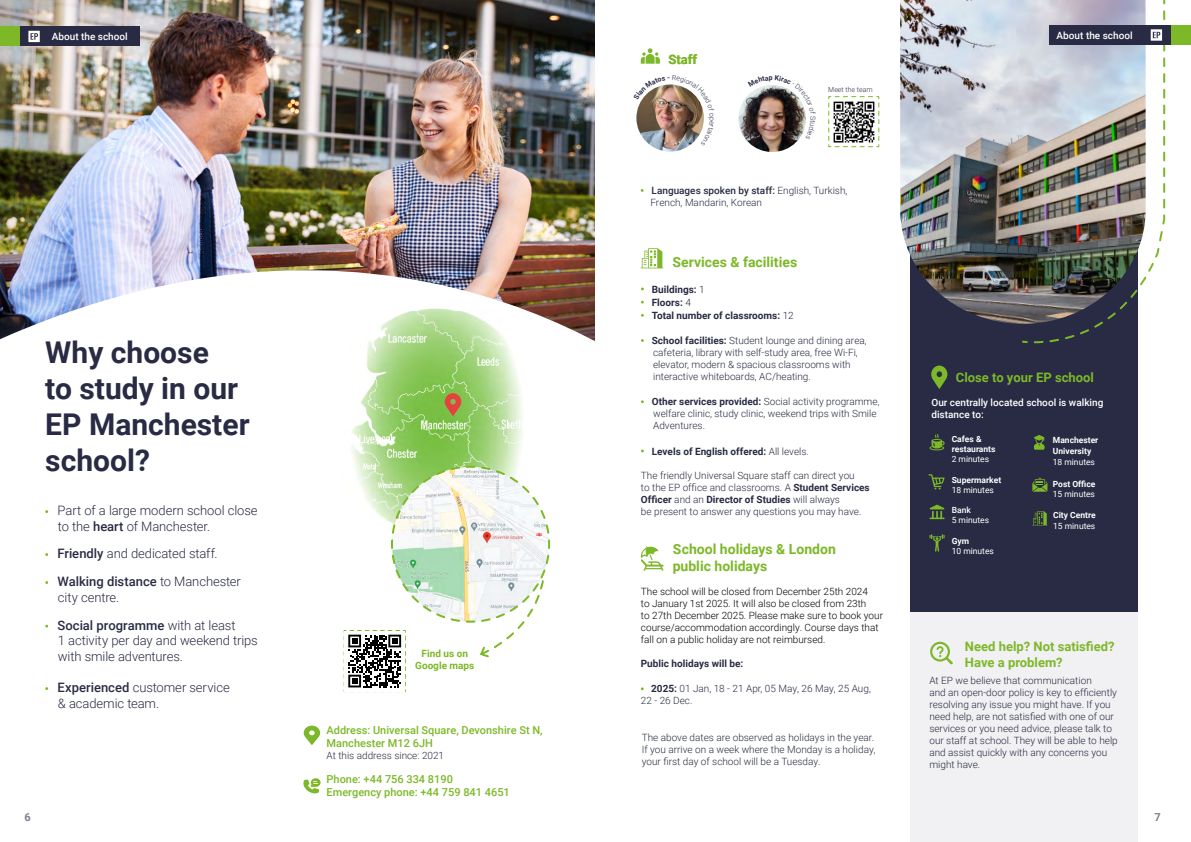
<style>
.page{position:relative;width:1191px;height:842px;background:#fff}
.page>*{position:absolute;margin:0;border:0;box-sizing:border-box;transform-origin:0 0}
.t1{font:700 30px/36px "Roboto";color:#282b43}
.t2{font:700 14px/16.8px "Roboto";color:#7db828}
.t3{font:300 13px/15.6px "Roboto";letter-spacing:-.005em;color:#282b43}
.t4{font:700 13px/15.6px "Roboto";color:#7db828}
.t5{font:500 11px/13.2px "Roboto";color:#7db828}
.t6{font:700 11px "Roboto";color:#827e8f}
.t7{font:300 10px/12px "Roboto";color:#282b43}
.t8{font:300 10px/12px "Roboto";color:#000}
.t9{font:700 10px/13.2px "Roboto";color:#282b43}
.t10{font:500 10px/12px "Roboto";color:#fff}
.t11{font:700 10px/12px "Roboto";color:#7db828;text-align:center}
.t12{font:700 8.5px/10.2px "Roboto";color:#fff}
.t13{font:8.5px "Roboto";color:#fff}
.t14{font:500 8.5px "Roboto";color:#fff}
.t15{font:300 7px "Roboto";color:#282b43}
.s1{font-weight:500}
.s2{font-weight:300}
.s3{font-weight:700}
</style>
<div class="page">
<img style="left:0;top:0;width:595px;height:143px">
<img style="left:0;top:143px;width:595px;height:651px">
<img style="left:375px;top:310px;width:134px;height:155px">
<img style="left:341px;top:310px;width:34px;height:212px">
<img style="left:508px;top:334px;width:23px;height:131px">
<img style="left:307px;top:345px;width:35px;height:142px">
<img style="left:408px;top:295px;width:68px;height:15px">
<div style="left:910px;top:609px;width:227px;height:233px;background:#f1f0f3"></div>
<div style="left:910px;top:0;width:227px;height:611px;background:#282b43"></div>
<svg style="left:1022px;top:0;width:144px;height:344px"></svg>
<img style="left:900px;top:0;width:245px;height:324px">
<svg style="left:641px;top:248px;width:22px;height:20px"></svg>
<svg style="left:930px;top:642px;width:23px;height:22px"></svg>
<svg style="left:640px;top:546px;width:23px;height:25px"></svg>
<svg style="left:929px;top:434px;width:15px;height:16px"></svg>
<svg style="left:928px;top:474px;width:16px;height:15px"></svg>
<svg style="left:1032px;top:478px;width:15px;height:14px"></svg>
<svg style="left:929px;top:505px;width:15px;height:14px"></svg>
<svg style="left:929px;top:534px;width:15px;height:18px"></svg>
<svg style="left:304px;top:726px;width:16px;height:19px"></svg>
<svg style="left:303px;top:778px;width:17px;height:15px"></svg>
<svg style="left:641px;top:48px;width:19px;height:16px"></svg>
<svg style="left:931px;top:366px;width:16px;height:23px"></svg>
<div style="left:1049px;top:25px;width:122px;height:20px;background:#282b43"></div>
<div style="left:1171px;top:25px;width:20px;height:20px;background:#7db828"></div>
<svg style="left:1150px;top:0;width:15px;height:208px"></svg>
<div style="left:19px;top:27px;width:121px;height:19px;background:#282b43"></div>
<div style="left:0;top:27px;width:19px;height:19px;background:#7db828"></div>
<svg style="left:28px;top:31px;width:12px;height:11px"></svg>
<svg style="left:445px;top:393px;width:16px;height:23px"></svg>
<svg style="left:343px;top:465px;width:208px;height:228px"></svg>
<svg style="left:828px;top:96px;width:51px;height:52px"></svg>
<img style="left:738px;top:85px;width:68px;height:67px;border-radius:33px">
<svg style="left:1033px;top:511px;width:14px;height:14px"></svg>
<svg style="left:1034px;top:435px;width:10px;height:14px"></svg>
<img style="left:636px;top:84px;width:68px;height:68px;border-radius:34px">
<svg style="left:748px;top:85px;width:58px;height:29px"></svg>
<img style="left:636px;top:84px;width:68px;height:61px">
<p class="t10" style="left:52px;top:30px;width:77px">About the school</p>
<p class="t10" style="left:1056px;top:29px;width:77px">About the school</p>
<h3 class="t4" style="left:668px;top:51px;width:30px">Staff</h3>
<p class="t15" style="left:717px;top:117px;width:5px;rotate:90deg">p</p>
<p class="t15" style="left:818px;top:116px;width:6px;rotate:90deg">S</p>
<p class="t15" style="left:828px;top:85px;width:46px">Meet the team</p>
<h1 class="t1" style="left:45px;top:333px;width:206px">Why choose<br>to study in our<br>EP Manchester school?</h1>
<h3 class="t3" style="left:58px;top:502px;width:201px">Part of a large modern school close to the <span class="s1">heart</span> of Manchester.</h3>
<h3 class="t3" style="left:58px;top:539px;width:185px;line-height:28px"><span class="s1">Friendly</span> and dedicated staff.<br><span class="s1">Walking distance</span> to Manchester</h3>
<h3 class="t3" style="left:58px;top:583px;width:179px;line-height:27.6px">city centre.<br><span class="s1">Social programme</span> with at least</h3>
<h3 class="t3" style="left:58px;top:632px;width:201px">1 activity per day and weekend trips with smile adventures.</h3>
<h3 class="t3" style="left:58px;top:679px;width:174px"><span class="s1">Experienced</span> customer service &amp; academic team.</h3>
<p class="t6" style="left:24px;top:810px;width:8px">6</p>
<p class="t11" style="left:415px;top:647px;width:61px">Find us on<br>Google maps</p>
<p class="t5" style="left:326px;top:723px;width:218px">Address: Universal Square, Devonshire St N,<br>Manchester M12 6JH</p>
<p class="t7" style="left:326px;top:749px;width:119px">At this address since: 2021</p>
<p class="t5" style="left:326px;top:772px;width:185px">Phone: +44 756 334 8190<br>Emergency phone: +44 759 841 4651</p>
<p class="t7" style="left:650px;top:184px;width:198px"><span class="s1">Languages spoken by staff:</span> English, Turkish,<br>French, Mandarin, Korean</p>
<h2 class="t2" style="left:672px;top:253px;width:126px">Services &amp; facilities</h2>
<p class="t9" style="left:652px;top:282px;width:143px">Buildings: <span class="s2">1<br></span>Floors: <span class="s2">4<br></span>Total number of classrooms: <span class="s2">12</span></p>
<p class="t7" style="left:652px;top:334px;width:216px"><span class="s3">School facilities:</span> Student lounge and dining area, cafeteria, library with self-study area, free Wi-Fi, elevator, modern &amp; spacious classrooms with interactive whiteboards, AC/heating.</p>
<p class="t7" style="left:652px;top:395px;width:229px"><span class="s3">Other services provided:</span> Social activity programme, welfare clinic, study clinic, weekend trips with Smile<br>Adventures.</p>
<p class="t9" style="left:652px;top:444px;width:159px">Levels of English offered: <span class="s2">All levels.</span></p>
<p class="t7" style="left:641px;top:469px;width:230px">The friendly Universal Square staff can direct you<br>to the EP office and classrooms. A <span class="s3">Student Services Officer</span> and an <span class="s3">Director of Studies</span> will always<br>be present to answer any questions you may have.</p>
<h2 class="t2" style="left:672px;top:540px;width:165px">School holidays &amp; London public holidays</h2>
<p class="t8" style="left:641px;top:585px;width:243px">The school will be closed from December 25th 2024<br>to January 1st 2025. It will also be closed from 23th<br>to 27th December 2025. Please make sure to book your course/accommodation accordingly. Course days that fall on a public holiday are not reimbursed.</p>
<p class="t9" style="left:641px;top:657px;width:104px">Public holidays will be:</p>
<p class="t7" style="left:641px;top:682px;width:231px;text-indent:10px"><span class="s3">2025:</span> 01 Jan, 18 - 21 Apr, 05 May, 26 May, 25 Aug,<br>22 - 26 Dec.</p>
<p class="t7" style="left:642px;top:731px;width:235px">The above dates are observed as holidays in the year.<br>If you arrive on a week where the Monday is a holiday, your first day of school will be a Tuesday.</p>
<h3 class="t4" style="left:956px;top:369px;width:139px">Close to your EP school</h3>
<p class="t10" style="left:931px;top:396px;width:173px">Our centrally located school is walking distance to:</p>
<p class="t12" style="left:951px;top:433px;width:45px">Cafes &amp; restaurants</p>
<p class="t13" style="left:951px;top:453px;width:39px">2 minutes</p>
<p class="t12" style="left:951px;top:474px;width:51px">Supermarket</p>
<p class="t13" style="left:951px;top:484px;width:44px">18 minutes</p>
<p class="t14" style="left:951px;top:504px;width:21px">Bank</p>
<p class="t13" style="left:951px;top:514px;width:39px">5 minutes</p>
<p class="t12" style="left:951px;top:535px;width:19px">Gym</p>
<p class="t13" style="left:951px;top:545px;width:44px">10 minutes</p>
<p class="t12" style="left:1053px;top:435px;width:47px;line-height:10.8px">Manchester<br>University</p>
<p class="t13" style="left:1052px;top:456px;width:44px">18 minutes</p>
<p class="t12" style="left:1052px;top:478px;width:44px">Post Office</p>
<p class="t13" style="left:1052px;top:488px;width:44px">15 minutes</p>
<p class="t12" style="left:1053px;top:510px;width:44px">City Centre</p>
<p class="t13" style="left:1053px;top:520px;width:44px">15 minutes</p>
<h3 class="t4" style="left:965px;top:638px;width:151px">Need help? Not satisfied?<br>Have a problem?</h3>
<p class="t7" style="left:929px;top:674px;width:190px">At EP we believe that communication<br>and an open-door policy is key to efficiently resolving any issue you might have. If you need help, are not satisfied with one of our services or you need advice, please talk to our staff at school. They will be able to help and assist quickly with any concerns you might have.</p>
<p class="t6" style="left:1154px;top:810px;width:8px">7</p>
</div>
